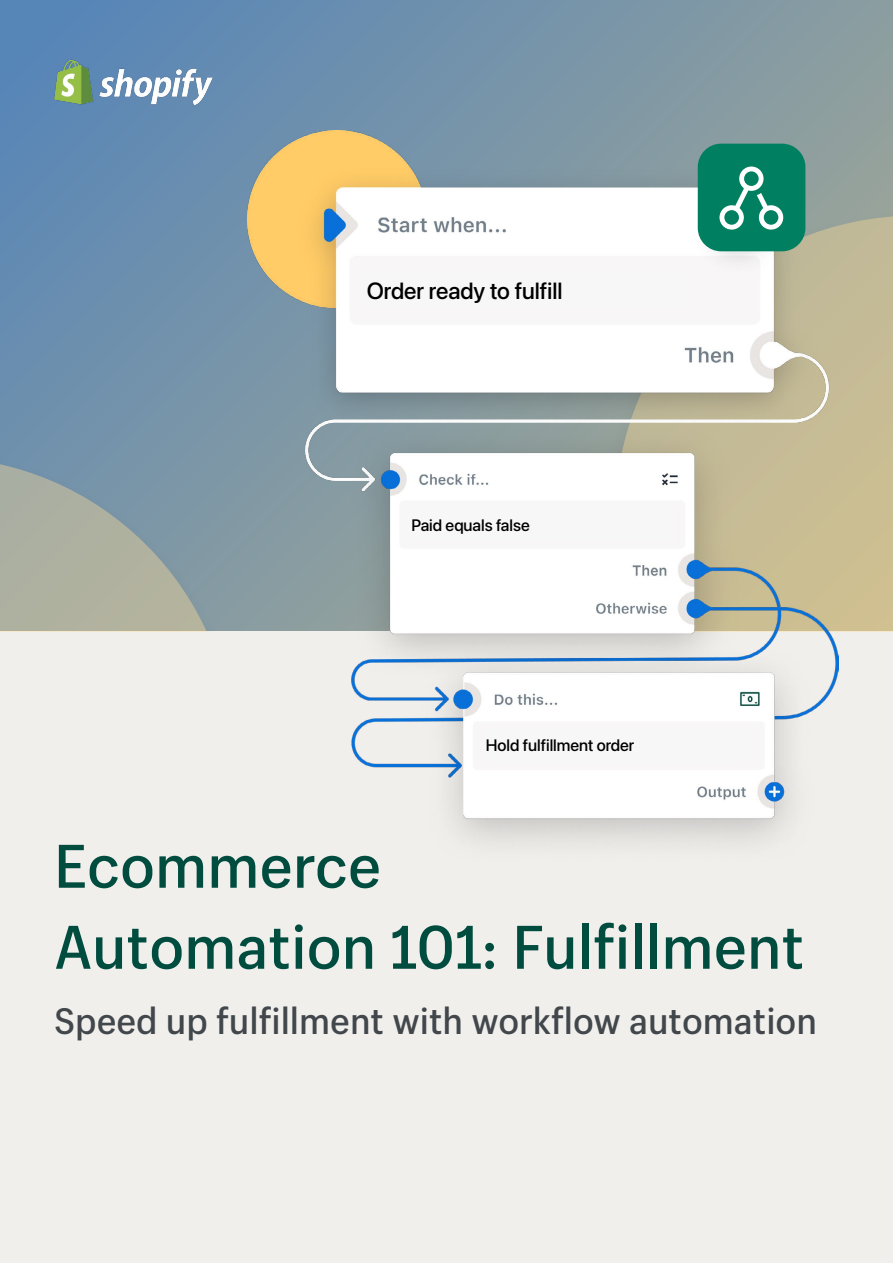
<style>
.page{position:relative;width:893px;height:1263px;background:#fff}
.page>*{position:absolute;margin:0;border:0;box-sizing:border-box;transform-origin:0 0}
.t1{font:500 60px/81px "Shopify Sans";color:#004c3f}
.Subtitle{font:500 36px "Shopify Sans";color:#42474c}
.t2{font:23.25px "SF Pro";color:#000}
.t3{font:500 16.5px "SF Pro Display";color:#000}
</style>
<div class="page">
<svg style="left:0;top:0;width:893px;height:447px;background:#7392aa"></svg>
<div style="left:0;top:631px;width:893px;height:632px;background:#f0efec"></div>
<div style="left:838px;top:216px;width:55px;height:415px;background:#c8bc95"></div>
<div style="left:0;top:447px;width:253px;height:184px;background:#000;opacity:.15"></div>
<svg style="left:0;top:457px;width:234px;height:174px;background:#98a5a2"></svg>
<img style="left:10px;top:26px;width:248px;height:113px">
<img style="left:247px;top:131px;width:591px;height:711px">
<div style="left:364px;top:272px;width:323px;height:35px;background:#f8f7f7"></div>
<div style="left:406px;top:507px;width:266px;height:34px;background:#f8f7f7"></div>
<div style="left:484px;top:727px;width:266px;height:35px;background:#f8f7f7"></div>
<div style="left:698px;top:144px;width:107px;height:107px;background:#008060;border-radius:23px"></div>
<svg style="left:719px;top:166px;width:64px;height:64px"></svg>
<p class="t2" style="left:367px;top:277px;width:197px">Order ready to fulfill</p>
<p class="t3" style="left:412px;top:515px;width:120px">Paid equals false</p>
<p class="t3" style="left:486px;top:736px;width:150px">Hold fulfillment order</p>
<p class="t1" style="left:54px;top:820px;width:752px">Ecommerce<br>Automation 101: Fulfillment</p>
<h1 class="Subtitle" style="left:54px;top:994px;width:764px">Speed up fulfillment with workflow automation</h1>
</div>
